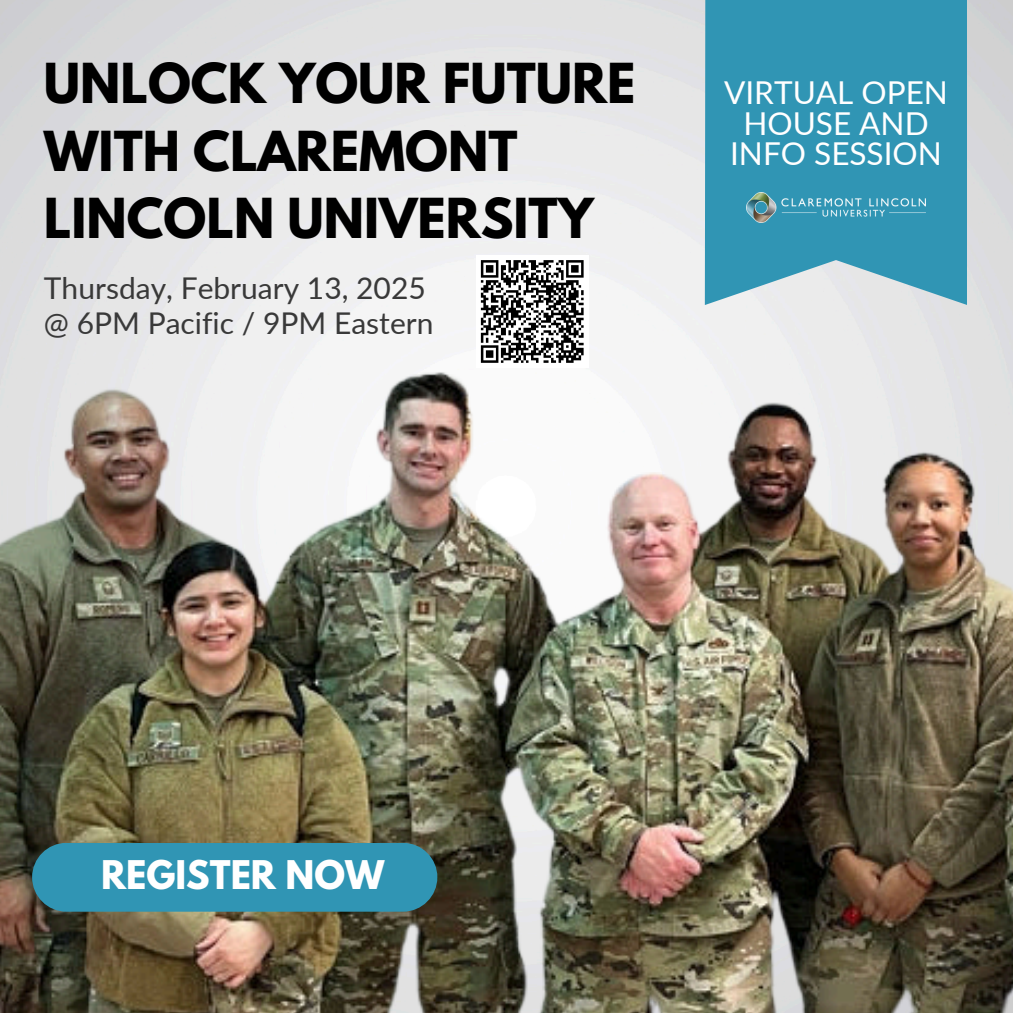
<style>
.page{position:relative;width:1013px;height:1013px;background:#fff}
.page>*{position:absolute;margin:0;border:0;box-sizing:border-box;transform-origin:0 0}
.t1{font:700 48.75px/67.8px "League Spartan";color:#000}
.t2{font:700 35px "League Spartan";color:#fff}
.t3{font:31.5px/30.8px "Lato";color:#fff;text-align:center}
.t4{font:30px/35.4px "Lato";color:#393939}
</style>
<div class="page">
<svg style="left:705px;top:0;width:262px;height:305px;background:#3e9bb8"></svg>
<img style="left:0;top:305px;width:1012px;height:707px">
<img style="left:746px;top:192px;width:179px;height:30px">
<div style="left:32px;top:842px;width:405px;height:69px;background:#3095b4;border-radius:34px"></div>
<div style="left:476px;top:255px;width:112px;height:113px;background:#fff"></div>
<svg style="left:480px;top:260px;width:104px;height:103px"></svg>
<h1 class="t1" style="left:44px;top:49px;width:593px">UNLOCK YOUR FUTURE<br>WITH CLAREMONT<br>LINCOLN UNIVERSITY</h1>
<p class="t4" style="left:44px;top:269px;width:391px">Thursday, February 13, 2025 @ 6PM Pacific / 9PM Eastern</p>
<p class="t3" style="left:724px;top:76px;width:225px">VIRTUAL OPEN<br>HOUSE AND<br>INFO SESSION</p>
<p class="t2" style="left:101px;top:847px;width:285px">REGISTER NOW</p>
</div>
